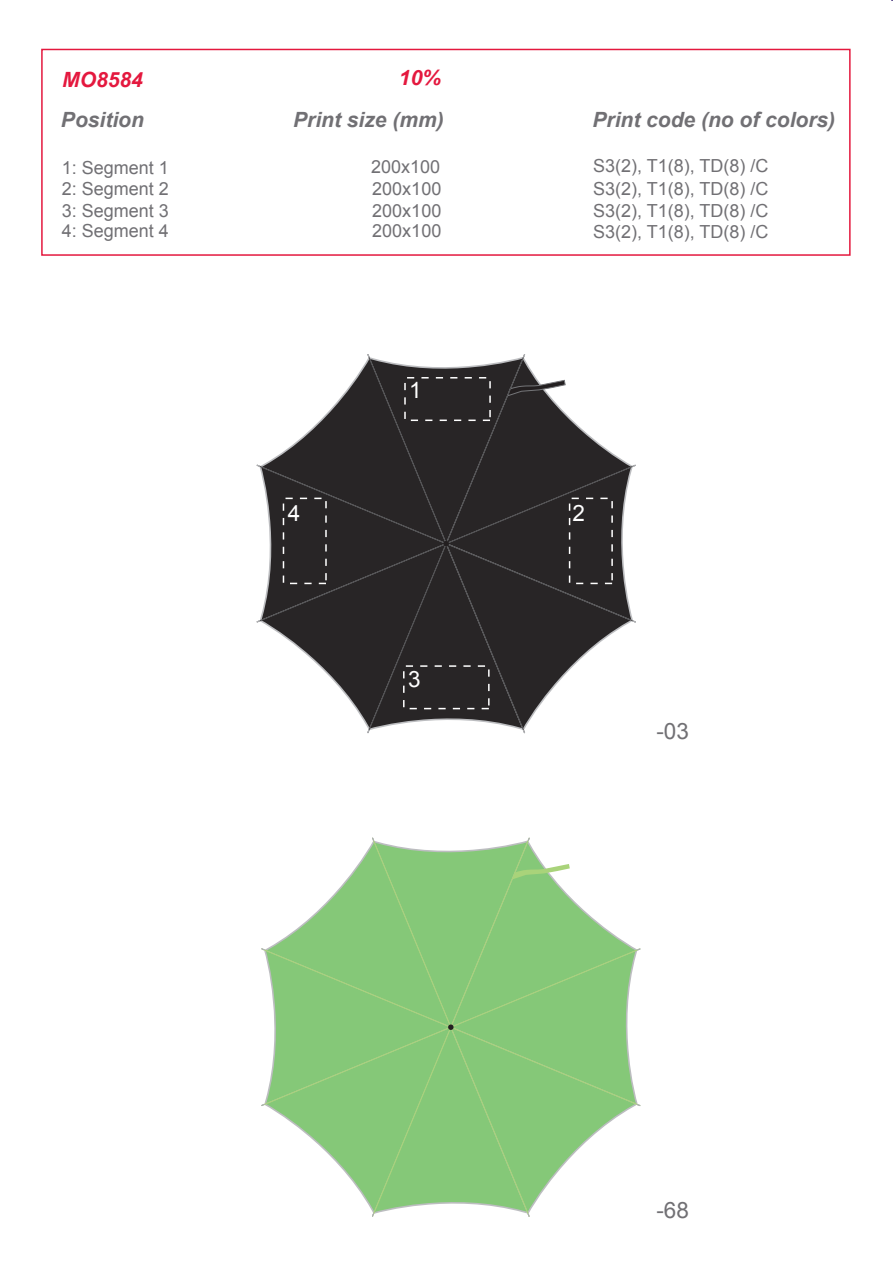
<style>
.page{position:relative;width:893px;height:1263px;background:#fff}
.page>*{position:absolute;margin:0;border:0;box-sizing:border-box;transform-origin:0 0}
.t1{font:22.5px "Arial";color:#717074}
.t2{font:22.5px "Arial";color:#fff}
.t3{font:italic 700 21px "Arial";color:#717074}
.t4{font:italic 700 21px "Arial";color:#e4183e}
.t5{font:18px/20.1px "Arial";color:#717074}
</style>
<div class="page">
<svg style="left:257px;top:354px;width:379px;height:377px;fill:#282526"></svg>
<svg style="left:443px;top:540px;width:6px;height:7px"></svg>
<svg style="left:267px;top:843px;width:368px;height:368px"></svg>
<svg style="left:530px;top:864px;width:40px;height:15px"></svg>
<svg style="left:372px;top:838px;width:158px;height:379px;background:#91cc84"></svg>
<svg style="left:527px;top:1213px;width:3px;height:4px"></svg>
<svg style="left:263px;top:948px;width:376px;height:158px;background:#8bca7e"></svg>
<svg style="left:448px;top:1024px;width:6px;height:6px"></svg>
<div style="left:41px;top:49px;width:810px;height:207px;border:2px solid #e4183e"></div>
<div style="left:404px;top:377px;width:87px;height:44px;border:2px dashed #fff"></div>
<div style="left:403px;top:665px;width:87px;height:44px;border:2px dashed #fff"></div>
<div style="left:283px;top:498px;width:44px;height:86px;border:2px dashed #fff"></div>
<div style="left:569px;top:498px;width:44px;height:86px;border:2px dashed #fff"></div>
<p class="t4" style="left:62px;top:65px;width:82px">MO8584</p>
<p class="t4" style="left:399px;top:63px;width:44px">10%</p>
<p class="t3" style="left:61px;top:105px;width:84px">Position</p>
<p class="t3" style="left:293px;top:105px;width:152px">Print size (mm)</p>
<p class="t3" style="left:592px;top:105px;width:244px">Print code (no of colors)</p>
<p class="t5" style="left:62px;top:157px;width:109px;line-height:20.9px">1: Segment 1<br>2: Segment 2</p>
<p class="t5" style="left:593px;top:156px;width:177px">S3(2), T1(8), TD(8) /C</p>
<p class="t5" style="left:371px;top:157px;width:71px">200x100</p>
<p class="t5" style="left:593px;top:177px;width:177px;line-height:22.6px">S3(2), T1(8), TD(8) /C<br>S3(2), T1(8), TD(8) /C</p>
<p class="t5" style="left:593px;top:221px;width:177px">S3(2), T1(8), TD(8) /C</p>
<p class="t5" style="left:372px;top:179px;width:71px">200x100</p>
<p class="t5" style="left:62px;top:201px;width:109px">3: Segment 3<br>4: Segment 4</p>
<p class="t5" style="left:372px;top:201px;width:71px">200x100<br>200x100</p>
<p class="t2" style="left:409px;top:376px;width:14px">1</p>
<p class="t2" style="left:288px;top:498px;width:14px">4</p>
<p class="t2" style="left:572px;top:498px;width:14px">2</p>
<p class="t2" style="left:408px;top:664px;width:14px">3</p>
<p class="t1" style="left:656px;top:717px;width:34px">-03</p>
<p class="t1" style="left:656px;top:1195px;width:34px">-68</p>
</div>
